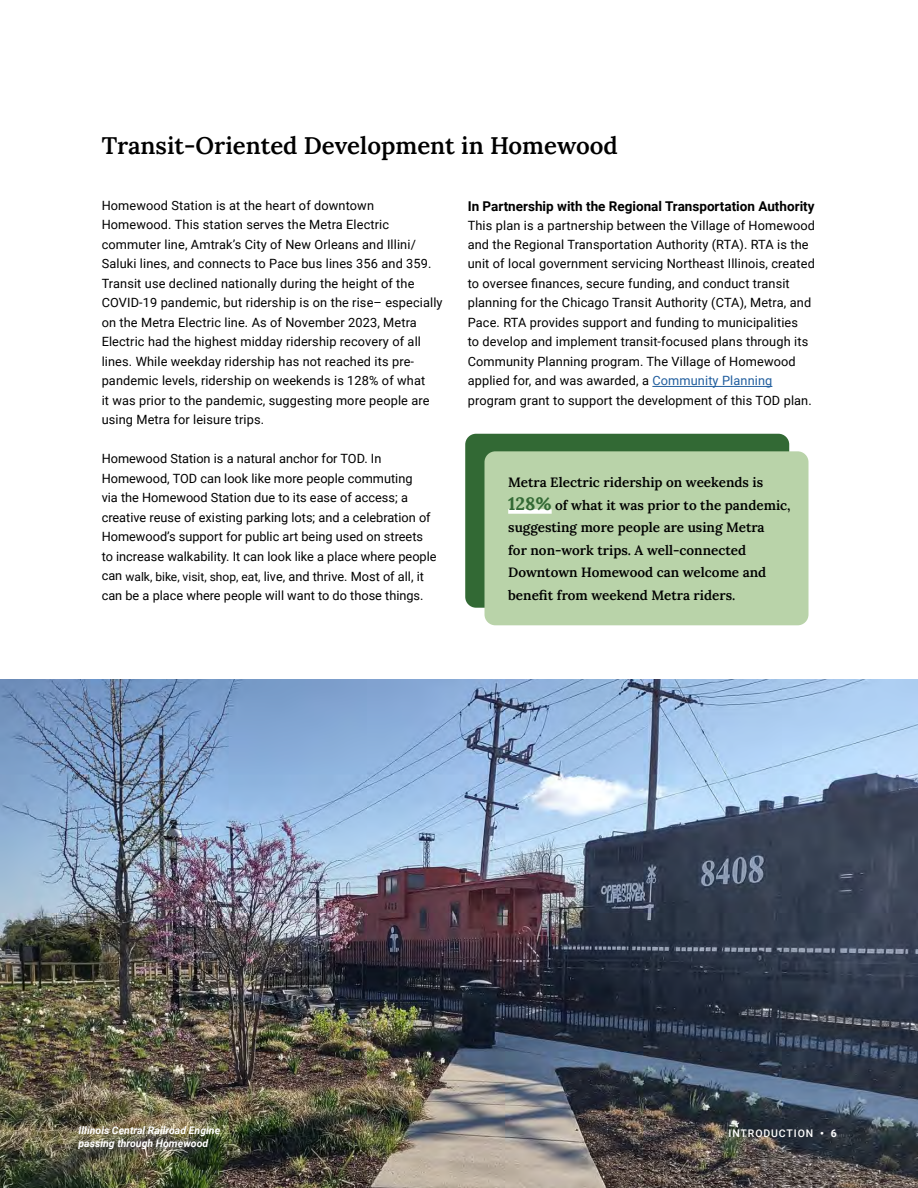
<style>
.page{position:relative;width:918px;height:1188px;background:#fff}
.page>*{position:absolute;margin:0;border:0;box-sizing:border-box;transform-origin:0 0}
.t1{font:600 24px "Lora";color:#000}
.t2{font:600 13.5px/22.5px "Lora";color:#000}
.t3{font:700 13.5px "Roboto";color:#000}
.t4{font:12.75px/19.5px "Roboto";letter-spacing:.01em;color:#000}
.t5{font:italic 700 10.5px/12.6px "Roboto";color:#fff}
.t6{font:500 10.5px "Roboto";letter-spacing:.085em;color:#fff}
.s1{font-size:12px}
.s2{color:#215e9e}
.s3{font-weight:700;font-size:18px;color:#326934}
.s4{font-weight:900}
.s5{font-weight:700}
</style>
<div class="page">
<hr style="left:652px;top:386px;width:120px;height:1px;background:#215e9e">
<img style="left:0;top:679px;width:918px;height:509px">
<div style="left:465px;top:434px;width:324px;height:174px;background:#326934;border-radius:11px"></div>
<div style="left:485px;top:451px;width:324px;height:174px;background:#b9d3a9;border-radius:11px"></div>
<div style="left:508px;top:509px;width:44px;height:5px;background:#fff"></div>
<h1 class="t1" style="left:102px;top:126px;width:518px">Transit-Oriented Development in Homewood</h1>
<p class="t4" style="left:102px;top:195px;width:342px">Homewood Station is at the heart of downtown Homewood. This station serves the Metra Electric commuter line, Amtrak’s City of New Orleans and Illini/ Saluki lines, and connects to Pace bus lines 356 and 359.<br>Transit use declined nationally during the height of the COVID-19 pandemic, but ridership is on the rise– especially on the Metra Electric line. As of November 2023, Metra Electric had the highest midday ridership recovery of all lines. While weekday ridership has not reached its pre&shy;pandemic levels, ridership on weekends is 128% of what<br>it was prior to the pandemic, suggesting more people are using Metra for leisure trips.</p>
<p class="t4" style="left:102px;top:449px;width:336px">Homewood Station is a natural anchor for TOD. In Homewood, TOD can look like more people commuting<br>via the Homewood Station due to its ease of access; a creative reuse of existing parking lots; and a celebration of Homewood’s support for public art being used on streets to increase walkability. It can look like a place where people can <span class="s1">walk, bike, visit, shop, eat,</span> live, and thrive. Most of all, it can be a place where people will want to do those things.</p>
<p class="t3" style="left:468px;top:196px;width:348px">In Partnership with the Regional Transportation Authority</p>
<p class="t4" style="left:468px;top:215px;width:349px">This plan is a partnership between the Village of Homewood and the Regional Transportation Authority (RTA). RTA is the unit of local government servicing Northeast Illinois, created to oversee finances, secure funding, and conduct transit planning for the Chicago Transit Authority (CTA), Metra, and Pace. RTA provides support and funding to municipalities<br>to develop and implement transit-focused plans through its Community Planning program. The Village of Homewood applied for, and was awarded, a <span class="s2">Community Planning </span>program grant to support the development of this TOD plan.</p>
<p class="t2" style="left:508px;top:470px;width:284px">Metra Electric ridership on weekends is <span class="s3">128%</span> of what it was prior to the pandemic, suggesting more people are using Metra<br>for non-work trips. A well-connected Downtown Homewood can welcome and benefit from weekend Metra riders.</p>
<p class="t5" style="left:79px;top:1124px;width:143px">Illinois Central Railroad Engine passing through Homewood</p>
<p class="t6" style="left:729px;top:1126px;width:110px">INTRODUCTION <span class="s4">•</span> <span class="s5">6</span></p>
</div>
